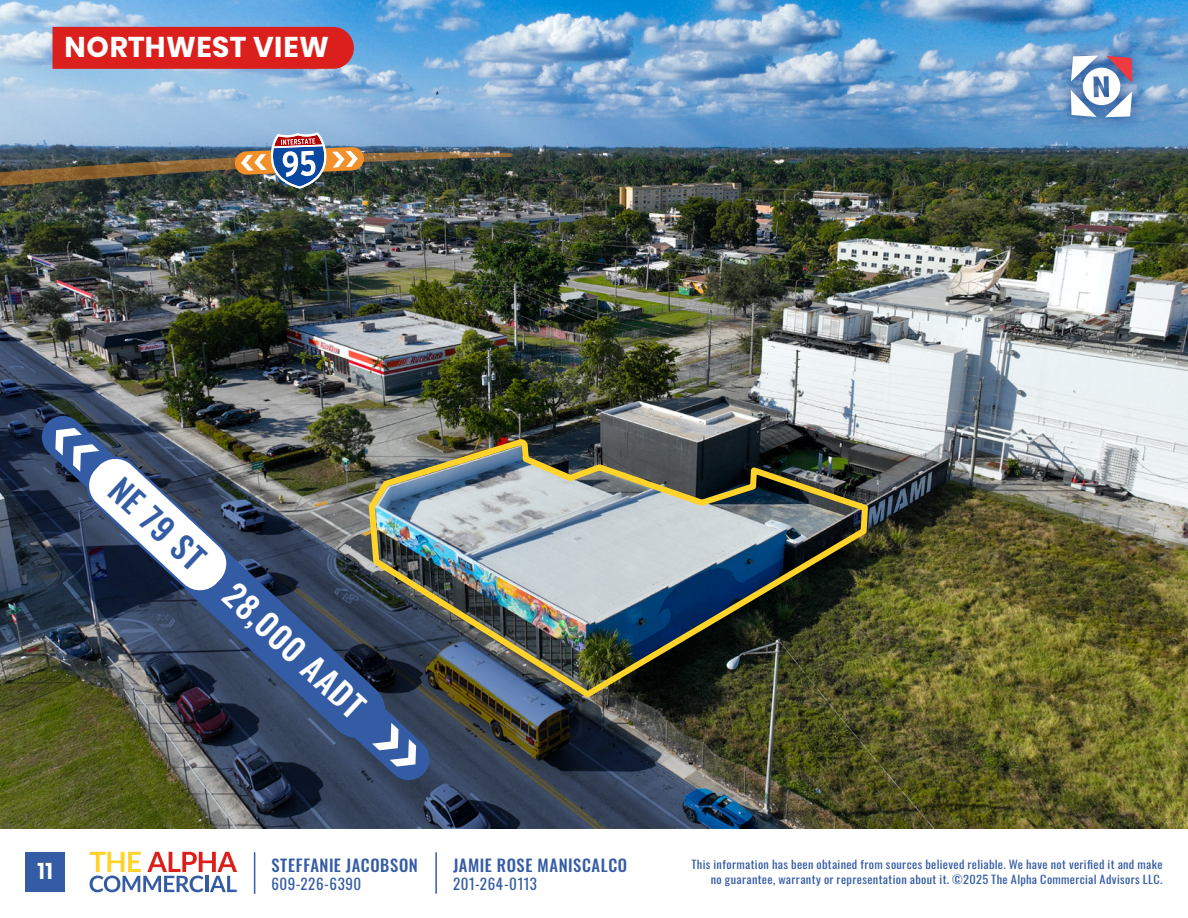
<style>
.page{position:relative;width:1188px;height:918px;background:#fff}
.page>*{position:absolute;margin:0;border:0;box-sizing:border-box;transform-origin:0 0}
.t1{font:500 31.95px "Oswald";color:#fff}
.t2{font:500 31.95px "Oswald";color:#345ca5}
.t3{font:700 28.5px "Poppins";letter-spacing:.015em;color:#fff}
.t4{font:600 22.8px "Poppins";color:#fff}
.t5{font:500 16.5px "Oswald";letter-spacing:.035em;color:#345ca5}
.t6{font:15px "Oswald";letter-spacing:.04em;color:#345ca5}
.t7{font:11.25px/15px "Oswald";letter-spacing:.03em;color:#345ca5;text-align:right;scale:1.1 1}
</style>
<div class="page">
<img style="left:0;top:0;width:1188px;height:829px">
<div style="left:52px;top:27px;width:302px;height:42px;background:#da1f1c"></div>
<svg style="left:90px;top:852px;width:147px;height:40px"></svg>
<div style="left:26px;top:852px;width:39px;height:40px;background:#345ca5"></div>
<hr style="left:435px;top:853px;width:2px;height:40px;background:#345ca5">
<hr style="left:254px;top:853px;width:1px;height:40px;background:#345ca5">
<img style="left:1047px;top:33px;width:108px;height:108px">
<svg style="left:1071px;top:56px;width:61px;height:61px"></svg>
<img style="left:0;top:315px;width:758px;height:514px">
<img style="left:432px;top:434px;width:439px;height:267px">
<img style="left:40px;top:414px;width:392px;height:368px">
<img style="left:0;top:132px;width:512px;height:57px">
<h2 class="t3" style="left:65px;top:31px;width:266px">NORTHWEST VIEW</h2>
<h1 class="t2" style="left:126px;top:472px;width:117px;rotate:43deg">NE 79 ST</h1>
<h1 class="t1" style="left:241px;top:577px;width:180px;rotate:43deg">28,000 AADT</h1>
<h3 class="t4" style="left:38px;top:858px;width:17px">11</h3>
<h3 class="t5" style="left:453px;top:856px;width:176px">JAMIE ROSE MANISCALCO</h3>
<h3 class="t6" style="left:453px;top:870px;width:85px">201-264-0113</h3>
<h3 class="t5" style="left:271px;top:856px;width:148px">STEFFANIE JACOBSON</h3>
<h3 class="t6" style="left:271px;top:870px;width:91px">609-226-6390</h3>
<p class="t7" style="left:691px;top:855px;width:430px">This information has been obtained from sources believed reliable. We have not verified it and make no guarantee, warranty or representation about it. ©2025 The Alpha Commercial Advisors LLC.</p>
</div>
